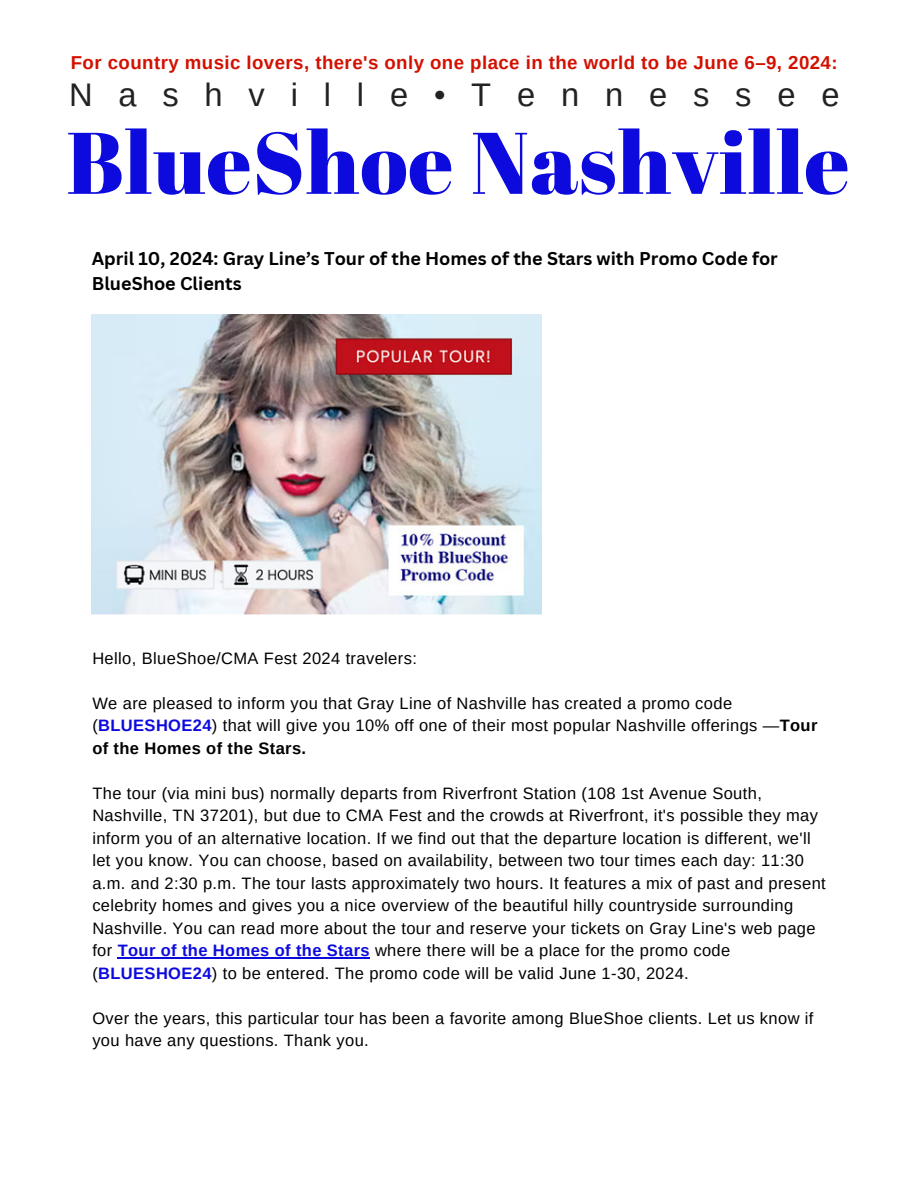
<style>
.page{position:relative;width:918px;height:1188px;background:#fff}
.page>*{position:absolute;margin:0;border:0;box-sizing:border-box;transform-origin:0 0}
.t1{font:87.15px "Abril Fatface";letter-spacing:.01em;color:#0d0ade}
.t2{font:32.7px "Arimo";letter-spacing:.79em;color:#222}
.t3{font:700 18.75px "Arimo";letter-spacing:.025em;color:#d31000}
.t4{font:700 18px/24.8px "Canva Sans";color:#000}
.t5{font:16.5px/22.5px "Arimo";letter-spacing:.025em;color:#000}
.s1{font-weight:700;color:#0d0ade}
.s2{font-weight:700}
</style>
<div class="page">
<img style="left:92px;top:315px;width:450px;height:299px">
<hr style="left:118px;top:957px;width:252px;height:1px;background:#0d0ade">
<p class="t3" style="left:71px;top:52px;width:768px">For country music lovers, there's only one place in the world to be June 6–9, 2024:</p>
<h1 class="t2" style="left:69px;top:77px;width:772px">Nashville•Tennessee</h1>
<h3 class="t1" style="left:66px;top:102px;width:785px">BlueShoe Nashville</h3>
<p class="t4" style="left:92px;top:246px;width:688px">April 10, 2024: Gray Line’s Tour of the Homes of the Stars with Promo Code for<br>BlueShoe Clients</p>
<p class="t5" style="left:92px;top:647px;width:326px">Hello, BlueShoe/CMA Fest 2024 travelers:</p>
<p class="t5" style="left:92px;top:692px;width:727px">We are pleased to inform you that Gray Line of Nashville has created a promo code (<span class="s1">BLUESHOE24</span>) that will give you 10% off one of their most popular Nashville offerings —<span class="s2">Tour of the Homes of the Stars.</span></p>
<p class="t5" style="left:92px;top:782px;width:735px">The tour (via mini bus) normally departs from Riverfront Station (108 1st Avenue South, Nashville, TN 37201), but due to CMA Fest and the crowds at Riverfront, it's possible they may inform you of an alternative location. If we find out that the departure location is different, we'll let you know. You can choose, based on availability, between two tour times each day: 11:30 a.m. and 2:30 p.m. The tour lasts approximately two hours. It features a mix of past and present celebrity homes and gives you a nice overview of the beautiful hilly countryside surrounding Nashville. You can read more about the tour and reserve your tickets on Gray Line's web page for <span class="s1">Tour of the Homes of the Stars</span> where there will be a place for the promo code (<span class="s1">BLUESHOE24</span>) to be entered. The promo code will be valid June 1-30, 2024.</p>
<p class="t5" style="left:92px;top:1007px;width:723px">Over the years, this particular tour has been a favorite among BlueShoe clients. Let us know if you have any questions. Thank you.</p>
</div>
